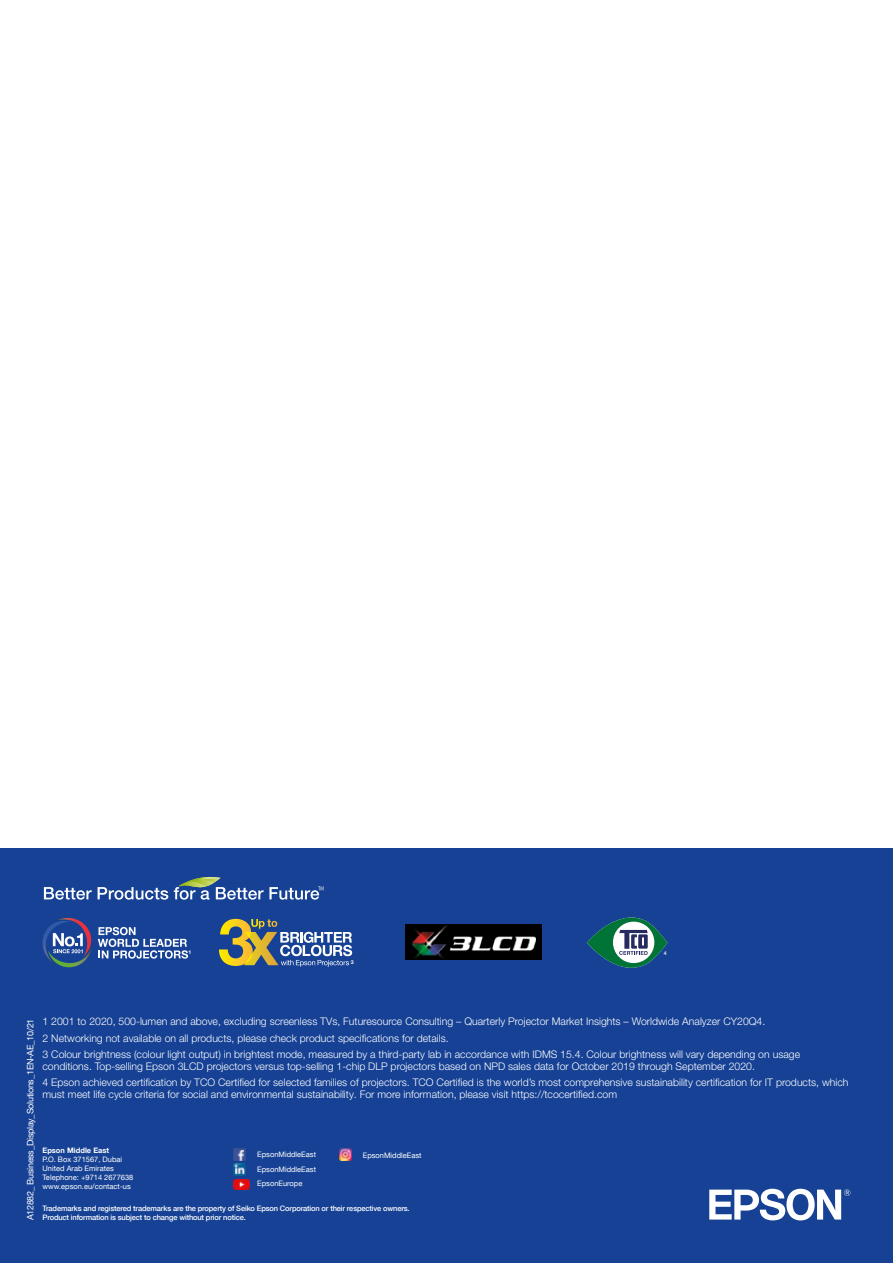
<style>
.page{position:relative;width:893px;height:1263px;background:#fff}
.page>*{position:absolute;margin:0;border:0;box-sizing:border-box;transform-origin:0 0}
.t1{font:300 10.5px/12px "Helvetica Neue LT Pro";color:#fff}
.t2{font:9px "Helvetica Neue LT Pro";letter-spacing:-.03em;color:#fff}
.t3{font:500 7.5px "Helvetica Neue LT Com";letter-spacing:-.02em;color:#fff}
.t4{font:7.5px "Helvetica Neue LT Com";color:#fff}
.t5{font:700 7.5px "Helvetica Neue LT Com";color:#fff}
.t6{font:700 5.25px "Helvetica Neue LT Pro";color:#fff}
.Subheads{font:500 5.25px "Helvetica Neue LT Pro";color:#fff}
</style>
<div class="page">
<div style="left:0;top:848px;width:893px;height:415px;background:#164194"></div>
<svg style="left:709px;top:1189px;width:141px;height:31px"></svg>
<svg style="left:44px;top:887px;width:48px;height:13px"></svg>
<svg style="left:98px;top:887px;width:70px;height:13px"></svg>
<svg style="left:174px;top:877px;width:150px;height:23px"></svg>
<svg style="left:42px;top:917px;width:146px;height:51px"></svg>
<div style="left:405px;top:924px;width:137px;height:36px;background:#000"></div>
<img style="left:412px;top:925px;width:124px;height:33px">
<svg style="left:587px;top:917px;width:80px;height:51px"></svg>
<svg style="left:219px;top:919px;width:133px;height:48px"></svg>
<svg style="left:234px;top:1148px;width:12px;height:27px"></svg>
<img style="left:234px;top:1180px;width:16px;height:9px">
<svg style="left:339px;top:1149px;width:12px;height:11px"></svg>
<p class="t6" style="left:189px;top:948px;width:4px">1</p>
<p class="Subheads" style="left:664px;top:949px;width:4px">4</p>
<p class="t6" style="left:351px;top:959px;width:4px">3</p>
<p class="t2" style="left:25px;top:1220px;width:203px;rotate:-90deg">A12882_ Business_Display_Solutions_1EN-AE_10/21</p>
<p class="t1" style="left:43px;top:1015px;width:724px">1 2001 to 2020, 500-lumen and above, excluding screenless TVs, Futuresource Consulting – Quarterly Projector Market Insights – Worldwide Analyzer CY20Q4.</p>
<p class="t1" style="left:43px;top:1032px;width:408px">2 Networking not available on all products, please check product specifications for details.</p>
<p class="t1" style="left:43px;top:1048px;width:759px">3 Colour brightness (colour light output) in brightest mode, measured by a third-party lab in accordance with IDMS 15.4. Colour brightness will vary depending on usage conditions. Top-selling Epson 3LCD projectors versus top-selling 1-chip DLP projectors based on NPD sales data for October 2019 through September 2020.</p>
<p class="t1" style="left:43px;top:1076px;width:807px">4 Epson achieved certification by TCO Certified for selected families of projectors. TCO Certified is the world’s most comprehensive sustainability certification for IT products, which must meet life cycle criteria for social and environmental sustainability. For more information, please visit https://tcocertified.com</p>
<p class="t5" style="left:43px;top:1146px;width:68px">Epson Middle East</p>
<p class="t4" style="left:43px;top:1155px;width:81px">P.O. Box 371567, Dubai</p>
<p class="t4" style="left:43px;top:1164px;width:73px">United Arab Emirates</p>
<p class="t4" style="left:43px;top:1173px;width:92px">Telephone: +9714 2677638</p>
<p class="t4" style="left:43px;top:1182px;width:90px">www.epson.eu/contact-us</p>
<p class="t3" style="left:43px;top:1204px;width:369px">Trademarks and registered trademarks are the property of Seiko Epson Corporation or their respective owners.</p>
<p class="t3" style="left:43px;top:1213px;width:205px">Product information is subject to change without prior notice.</p>
<p class="t4" style="left:257px;top:1149px;width:60px">EpsonMiddleEast</p>
<p class="t4" style="left:257px;top:1164px;width:60px">EpsonMiddleEast</p>
<p class="t4" style="left:257px;top:1179px;width:47px">EpsonEurope</p>
<p class="t4" style="left:363px;top:1150px;width:60px">EpsonMiddleEast</p>
</div>
